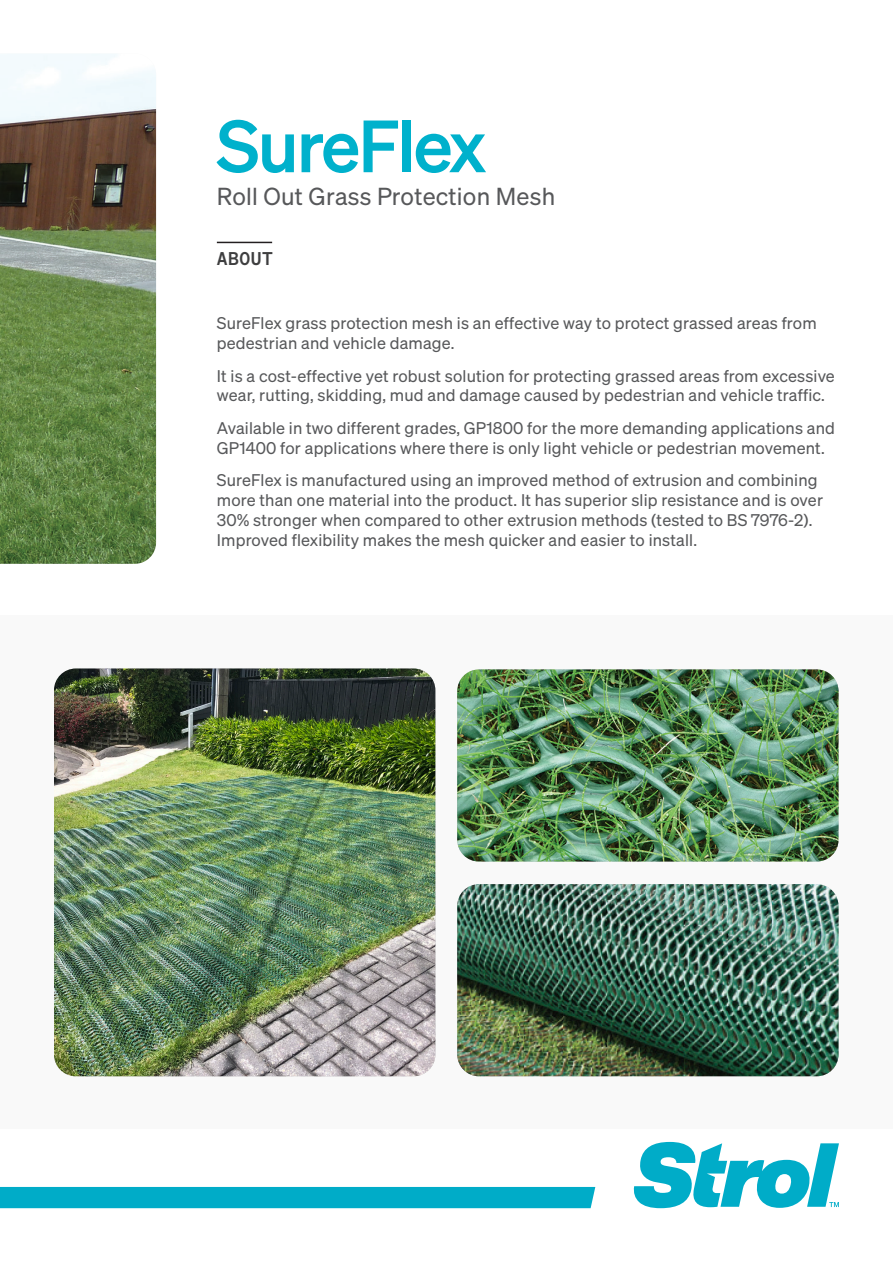
<style>
.page{position:relative;width:893px;height:1263px;background:#fff}
.page>*{position:absolute;margin:0;border:0;box-sizing:border-box;transform-origin:0 0}
.t1{font:72px "Sohne Kraftig";letter-spacing:-.02em;color:#00b1cc}
.t2{font:24px "Sohne Buch";letter-spacing:.01em;color:#57585a}
.t3{font:18px "Sohne Mono Kraftig";letter-spacing:.03em;color:#3e3e3f}
.t4{font:16.5px/19.8px "Sohne Buch";letter-spacing:.01em;color:#57585a}
</style>
<div class="page">
<div style="left:0;top:616px;width:893px;height:513px;background:#f9f9f9"></div>
<img style="left:0;top:54px;width:156px;height:510px">
<div style="left:0;top:1187px;width:595px;height:21px;background:#00acc8"></div>
<svg style="left:633px;top:1142px;width:206px;height:66px"></svg>
<img style="left:54px;top:668px;width:381px;height:408px">
<img style="left:457px;top:884px;width:381px;height:192px">
<img style="left:457px;top:669px;width:381px;height:192px">
<hr style="left:217px;top:242px;width:55px;height:1px;background:#231f20">
<p class="t1" style="left:217px;top:102px;width:271px">SureFlex</p>
<p class="t2" style="left:217px;top:182px;width:340px">Roll Out Grass Protection Mesh</p>
<p class="t3" style="left:217px;top:247px;width:58px">ABOUT</p>
<p class="t4" style="left:217px;top:313px;width:601px">SureFlex grass protection mesh is an effective way to protect grassed areas from pedestrian and vehicle damage.</p>
<p class="t4" style="left:217px;top:365px;width:619px">It is a cost-effective yet robust solution for protecting grassed areas from excessive wear, rutting, skidding, mud and damage caused by pedestrian and vehicle traffic.</p>
<p class="t4" style="left:217px;top:418px;width:620px">Available in two different grades, GP1800 for the more demanding applications and<br>GP1400 for applications where there is only light vehicle or pedestrian movement.</p>
<p class="t4" style="left:217px;top:470px;width:608px">SureFlex is manufactured using an improved method of extrusion and combining more than one material into the product. It has superior slip resistance and is over 30% stronger when compared to other extrusion methods (tested to BS 7976-2).<br>Improved flexibility makes the mesh quicker and easier to install.</p>
</div>
